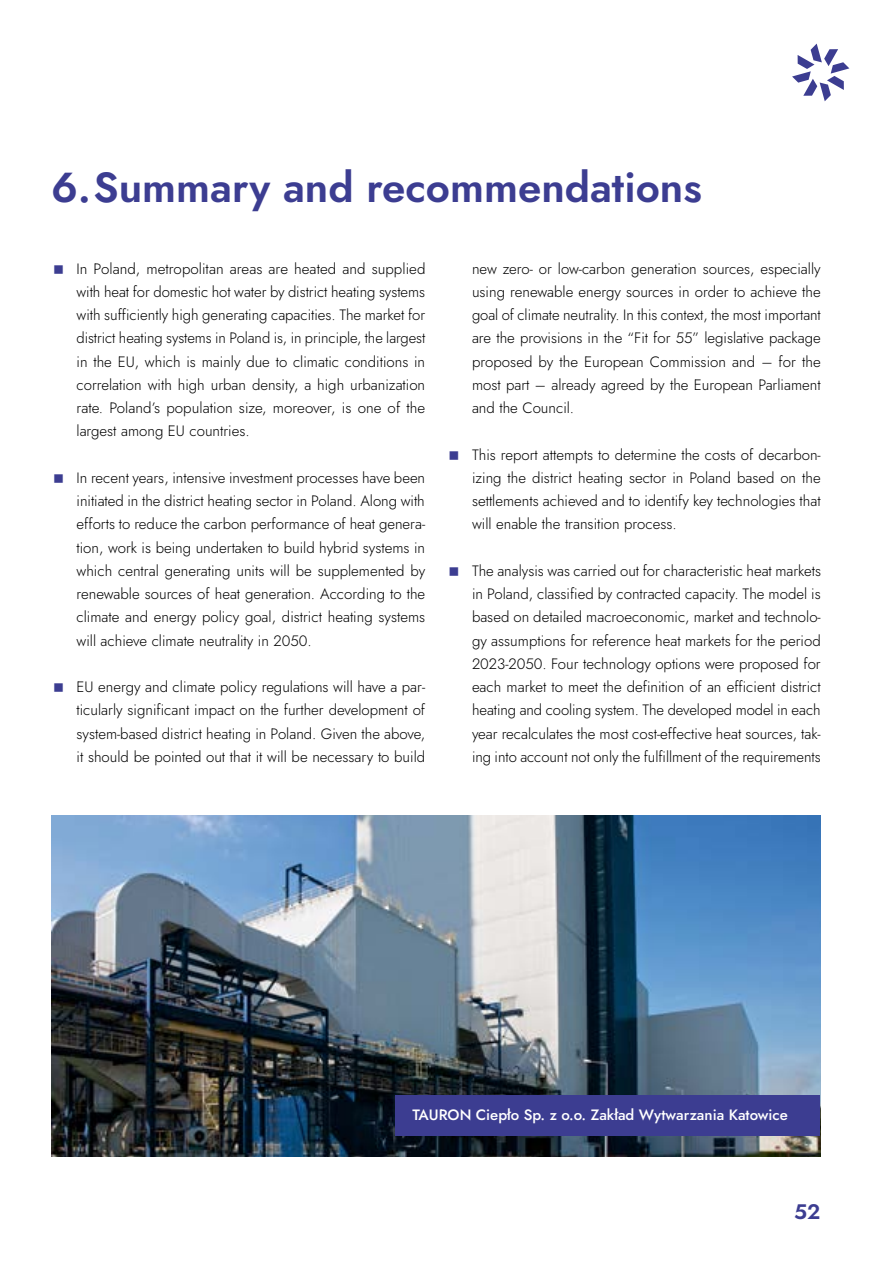
<style>
.page{position:relative;width:893px;height:1263px;background:#fff}
.page>*{position:absolute;margin:0;border:0;box-sizing:border-box;transform-origin:0 0}
.t1{font:600 42px "Jost";color:#3c3d91}
.t2{font:600 21px "Jost";color:#3c3d91}
.t3{font:300 15px/23.2px "Jost";color:#000;text-align:justify}
.t4{font:500 15px "Jost";color:#fff}
</style>
<div class="page">
<svg style="left:792px;top:44px;width:57px;height:57px"></svg>
<img style="left:51px;top:815px;width:770px;height:342px">
<div style="left:395px;top:1095px;width:425px;height:40px;background:#3c3d91"></div>
<h1 class="t1" style="left:51px;top:159px;width:652px">6.Summary and recommendations</h1>
<p class="t3" style="left:77px;top:257px;width:350px">In Poland, metropolitan areas are heated and supplied with heat for domestic hot water by district heating systems with sufficiently high generating capacities. The market for district heating systems in Poland is, in principle, the largest in the EU, which is mainly due to climatic conditions in correlation with high urban density, a high urbanization rate. Poland’s population size, moreover, is one of the largest among EU countries.</p>
<p class="t3" style="left:77px;top:466px;width:350px">In recent years, intensive investment processes have been initiated in the district heating sector in Poland. Along with efforts to reduce the carbon performance of heat genera&shy;tion, work is being undertaken to build hybrid systems in which central generating units will be supplemented by renewable sources of heat generation. According to the climate and energy policy goal, district heating systems will achieve climate neutrality in 2050.</p>
<p class="t3" style="left:77px;top:675px;width:350px">EU energy and climate policy regulations will have a par&shy;ticularly significant impact on the further development of system-based district heating in Poland. Given the above, it should be pointed out that it will be necessary to build</p>
<p class="t3" style="left:472px;top:257px;width:350px">new zero- or low-carbon generation sources, especially using renewable energy sources in order to achieve the goal of climate neutrality. In this context, the most important are the provisions in the “Fit for 55” legislative package proposed by the European Commission and – for the most part – already agreed by the European Parliament and the Council.</p>
<p class="t3" style="left:472px;top:443px;width:350px">This report attempts to determine the costs of decarbon&shy;izing the district heating sector in Poland based on the settlements achieved and to identify key technologies that will enable the transition process.</p>
<p class="t3" style="left:472px;top:559px;width:350px">The analysis was carried out for characteristic heat markets in Poland, classified by contracted capacity. The model is based on detailed macroeconomic, market and technolo&shy;gy assumptions for reference heat markets for the period 2023-2050. Four technology options were proposed for each market to meet the definition of an efficient district heating and cooling system. The developed model in each year recalculates the most cost-effective heat sources, tak&shy;ing into account not only the fulfillment of the requirements</p>
<p class="t4" style="left:412px;top:1105px;width:377px">TAURON Ciepło Sp. z o.o. Zakład Wytwarzania Katowice</p>
<h2 class="t2" style="left:794px;top:1197px;width:28px">52</h2>
</div>
